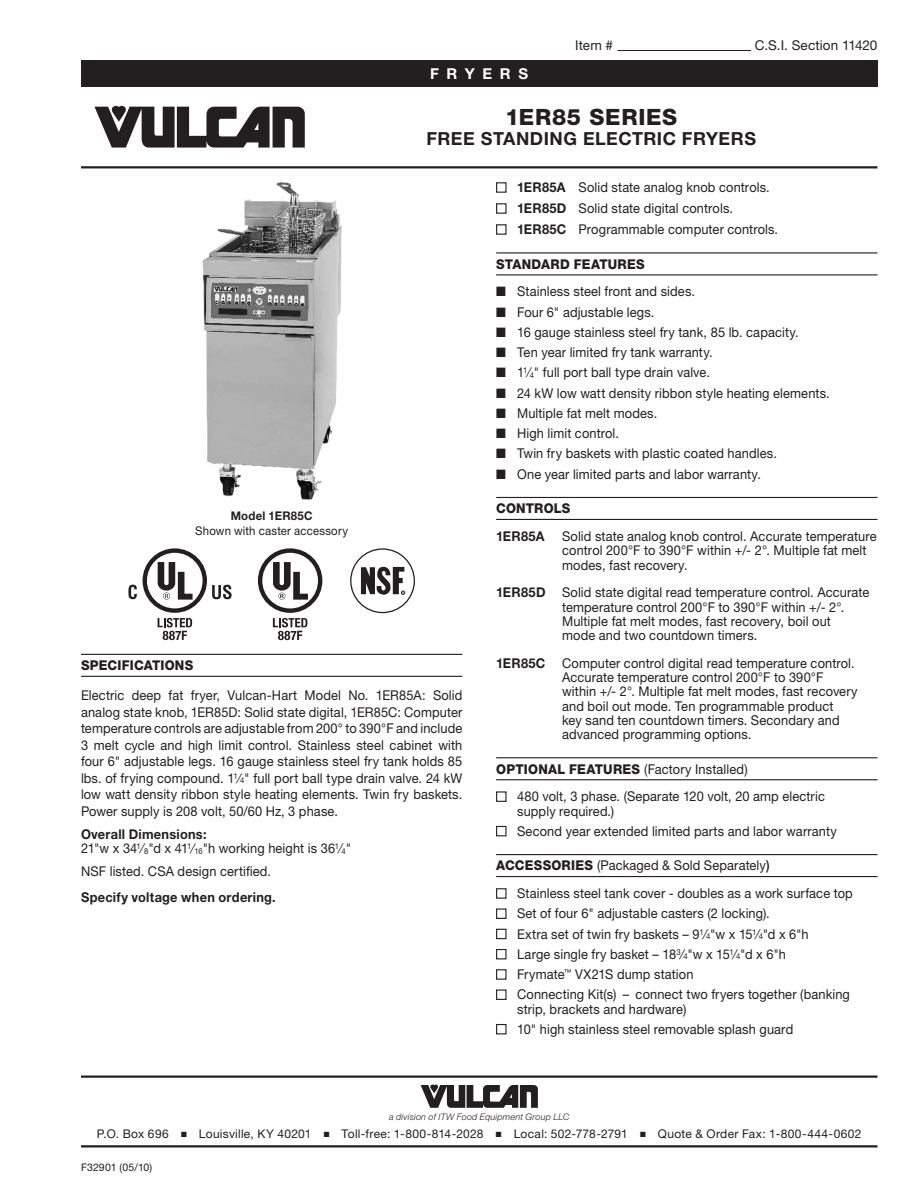
<style>
.page{position:relative;width:918px;height:1188px;background:#fff}
.page>*{position:absolute;margin:0;border:0;box-sizing:border-box;transform-origin:0 0}
.t1{font:800 22.5px "Helvetica Neue LT Std";letter-spacing:.035em;color:#231f20}
.t2{font:700 18px "Helvetica Neue LT Std";letter-spacing:.025em;color:#231f20}
.t3{font:700 15px "Helvetica Neue LT Std";letter-spacing:.51em;color:#fff}
.t4{font:13.5px/14.2px "Helvetica Neue LT Std";letter-spacing:.01em;color:#231f20;scale:.95 1}
.t5{font:800 13.5px "Helvetica Neue LT Std";letter-spacing:.015em;color:#231f20;scale:.95 1}
.t6{font:700 13.5px "Helvetica Neue LT Std";letter-spacing:.02em;color:#231f20;scale:.95 1}
.t7{font:13.5px "Helvetica Neue LT Std";letter-spacing:.01em;color:#231f20}
.t8{font:12px "Helvetica Neue LT Std";letter-spacing:.02em;color:#231f20}
.t9{font:12px "Helvetica Neue LT Std";letter-spacing:.02em;color:#231f20;scale:.95 1}
.t10{font:700 12px "Helvetica Neue LT Std";letter-spacing:.025em;color:#231f20;scale:.95 1}
.t11{font:10.5px "Helvetica Neue LT Std";letter-spacing:.01em;color:#231f20}
.t12{font:italic 300 9px "Helvetica Neue LT Std";letter-spacing:.02em;color:#231f20}
.s1{font-size:8.1px}
.s2{font-weight:700}
.s3{font-weight:800}
.s4{font-weight:500}
</style>
<div class="page">
<hr style="left:617px;top:50px;width:134px;height:1px;background:#231f20">
<div style="left:81px;top:60px;width:796px;height:27px;background:#231f20"></div>
<hr style="left:81px;top:1076px;width:797px;height:2px;background:#231f20">
<svg style="left:421px;top:1085px;width:117px;height:23px"></svg>
<hr style="left:81px;top:1145px;width:797px;height:3px;background:#231f20">
<svg style="left:94px;top:106px;width:211px;height:42px"></svg>
<hr style="left:81px;top:166px;width:797px;height:2px;background:#231f20">
<hr style="left:81px;top:654px;width:381px;height:1px;background:#231f20">
<hr style="left:81px;top:676px;width:381px;height:1px;background:#231f20">
<div style="left:350px;top:548px;width:65px;height:65px;border:1px solid #231f20;border-radius:50%"></div>
<svg style="left:361px;top:566px;width:44px;height:29px"></svg>
<svg style="left:258px;top:548px;width:64px;height:92px"></svg>
<svg style="left:128px;top:585px;width:9px;height:14px"></svg>
<svg style="left:143px;top:548px;width:89px;height:92px"></svg>
<hr style="left:496px;top:252px;width:381px;height:1px;background:#231f20">
<hr style="left:496px;top:274px;width:381px;height:1px;background:#231f20">
<hr style="left:496px;top:497px;width:381px;height:1px;background:#231f20">
<hr style="left:496px;top:519px;width:381px;height:1px;background:#231f20">
<hr style="left:496px;top:757px;width:381px;height:1px;background:#231f20">
<hr style="left:496px;top:779px;width:381px;height:1px;background:#231f20">
<hr style="left:496px;top:854px;width:381px;height:1px;background:#231f20">
<hr style="left:496px;top:876px;width:381px;height:1px;background:#231f20">
<div style="left:496px;top:182px;width:11px;height:11px;border:1px solid #231f20"></div>
<div style="left:496px;top:203px;width:11px;height:11px;border:1px solid #231f20"></div>
<div style="left:496px;top:224px;width:11px;height:11px;border:1px solid #231f20"></div>
<div style="left:496px;top:791px;width:11px;height:11px;border:1px solid #231f20"></div>
<div style="left:496px;top:826px;width:11px;height:10px;border:1px solid #231f20"></div>
<div style="left:496px;top:888px;width:11px;height:11px;border:1px solid #231f20"></div>
<div style="left:496px;top:908px;width:11px;height:11px;border:1px solid #231f20"></div>
<div style="left:496px;top:929px;width:11px;height:10px;border:1px solid #231f20"></div>
<div style="left:496px;top:949px;width:11px;height:10px;border:1px solid #231f20"></div>
<div style="left:496px;top:969px;width:11px;height:11px;border:1px solid #231f20"></div>
<div style="left:496px;top:989px;width:11px;height:11px;border:1px solid #231f20"></div>
<div style="left:496px;top:1024px;width:11px;height:10px;border:1px solid #231f20"></div>
<img style="left:202px;top:182px;width:140px;height:318px">
<p class="t3" style="left:430px;top:64px;width:99px">FRYERS</p>
<p class="t7" style="left:575px;top:37px;width:39px">Item #</p>
<p class="t7" style="left:755px;top:37px;width:124px">C.S.I. Section 11420</p>
<h1 class="t1" style="left:505px;top:104px;width:174px">1ER85 SERIES</h1>
<h2 class="t2" style="left:426px;top:127px;width:331px">FREE STANDING ELECTRIC FRYERS</h2>
<p class="t10" style="left:231px;top:508px;width:88px">Model 1ER85C</p>
<p class="t9" style="left:195px;top:523px;width:162px">Shown with caster accessory</p>
<p class="t5" style="left:81px;top:657px;width:120px">SPECIFICATIONS</p>
<p class="t4" style="left:81px;top:687px;width:403px;line-height:16.5px;text-align:justify">Electric deep fat fryer, Vulcan-Hart Model No. 1ER85A: Solid analog state knob, 1ER85D: Solid state digital, 1ER85C: Computer temperature controls are adjustable from 200° to 390°F and include 3 melt cycle and high limit control. Stainless steel cabinet with four 6" adjustable legs. 16 gauge stainless steel fry tank holds 85 lbs. of frying compound. 1<sup>1</sup>⁄<span class="s1">4</span>" full port ball type drain valve. 24 kW low watt density ribbon style heating elements. Twin fry baskets.<br>Power supply is 208 volt, 50/60 Hz, 3 phase.</p>
<p class="t4" style="left:81px;top:827px;width:286px"><span class="s2">Overall Dimensions:<br></span>21"w x 34<sup>1</sup>⁄<span class="s1">8</span>"d x 41<sup>1</sup>⁄<span class="s1">16</span>"h working height is 36<sup>1</sup>⁄<span class="s1">4</span>"</p>
<p class="t4" style="left:81px;top:864px;width:202px">NSF listed. CSA design certified.</p>
<p class="t6" style="left:81px;top:889px;width:207px">Specify voltage when ordering.</p>
<p class="t4" style="left:517px;top:177px;width:276px;line-height:21px"><span class="s2">1ER85A</span> Solid state analog knob controls.<br><span class="s2">1ER85D</span> Solid state digital controls.<br><span class="s2">1ER85C</span> Programmable computer controls.</p>
<p class="t5" style="left:496px;top:256px;width:158px">STANDARD FEATURES</p>
<p class="t4" style="left:496px;top:284px;width:211px">■ Stainless steel front and sides.</p>
<p class="t4" style="left:496px;top:305px;width:168px">■ Four 6" adjustable legs.</p>
<p class="t4" style="left:496px;top:325px;width:320px">■ 16 gauge stainless steel fry tank, 85 lb. capacity.</p>
<p class="t4" style="left:496px;top:345px;width:229px">■ Ten year limited fry tank warranty.</p>
<p class="t4" style="left:496px;top:365px;width:227px">■ 1<sup>1</sup>⁄<span class="s1">4</span>" full port ball type drain valve.</p>
<p class="t4" style="left:496px;top:386px;width:353px">■ 24 kW low watt density ribbon style heating elements.</p>
<p class="t4" style="left:496px;top:406px;width:171px">■ Multiple fat melt modes.</p>
<p class="t4" style="left:496px;top:426px;width:131px">■ High limit control.</p>
<p class="t4" style="left:496px;top:446px;width:297px">■ Twin fry baskets with plastic coated handles.</p>
<p class="t4" style="left:496px;top:467px;width:280px">■ One year limited parts and labor warranty.</p>
<p class="t5" style="left:496px;top:500px;width:80px">CONTROLS</p>
<p class="t6" style="left:496px;top:528px;width:53px">1ER85A</p>
<p class="t4" style="left:562px;top:529px;width:332px">Solid state analog knob control. Accurate temperature control 200°F to 390°F within +/- 2°. Multiple fat melt modes, fast recovery.</p>
<p class="t4" style="left:562px;top:585px;width:325px;text-indent:-66px"><span class="s2">1ER85D</span> Solid state digital read temperature control. Accurate temperature control 200°F to 390°F within +/- 2°.<br>Multiple fat melt modes, fast recovery, boil out<br>mode and two countdown timers.</p>
<p class="t4" style="left:562px;top:656px;width:313px;text-indent:-66px"><span class="s2">1ER85C</span> Computer control digital read temperature control.<br>Accurate temperature control 200°F to 390°F within +/- 2°. Multiple fat melt modes, fast recovery and boil out mode. Ten programmable product<br>key sand ten countdown timers. Secondary and advanced programming options.</p>
<p class="t4" style="left:517px;top:755px;width:325px;line-height:27.8px;text-indent:-21px"><span class="s3">OPTIONAL FEATURES</span> (Factory Installed)<br>480 volt, 3 phase. (Separate 120 volt, 20 amp electric</p>
<p class="t4" style="left:517px;top:800px;width:338px;line-height:20.2px">supply required.)<br>Second year extended limited parts and labor warranty</p>
<p class="t4" style="left:517px;top:852px;width:355px;line-height:27.8px;text-indent:-21px"><span class="s3">ACCESSORIES</span> (Packaged &amp; Sold Separately<span class="s4">)<br></span>Stainless steel tank cover - doubles as a work surface top</p>
<p class="t4" style="left:517px;top:903px;width:352px;line-height:20.2px">Set of four 6" adjustable casters (2 locking).<br>Extra set of twin fry baskets – 9<sup>1</sup>⁄<span class="s1">4</span>"w x 15<sup>1</sup>⁄<span class="s1">4</span>"d x 6"h<br>Large single fry basket – 18<sup>3</sup>⁄<span class="s1">4</span>"w x 15<sup>1</sup>⁄<span class="s1">4</span>"d x 6"h<br>Frymate<sup>™</sup> VX21S dump station<br>Connecting Kit(s) – connect two fryers together (banking</p>
<p class="t4" style="left:517px;top:999px;width:292px;line-height:20.2px">strip, brackets and hardware)<br>10" high stainless steel removable splash guard</p>
<p class="t12" style="left:389px;top:1111px;width:182px">a division of ITW Food Equipment Group LLC</p>
<p class="t8" style="left:97px;top:1127px;width:766px">P.O. Box 696 ■ Louisville, KY 40201 ■ Toll-free: 1-800-814-2028 ■ Local: 502-778-2791 ■ Quote &amp; Order Fax: 1-800-444-0602</p>
<p class="t11" style="left:81px;top:1161px;width:73px">F32901 (05/10)</p>
</div>
